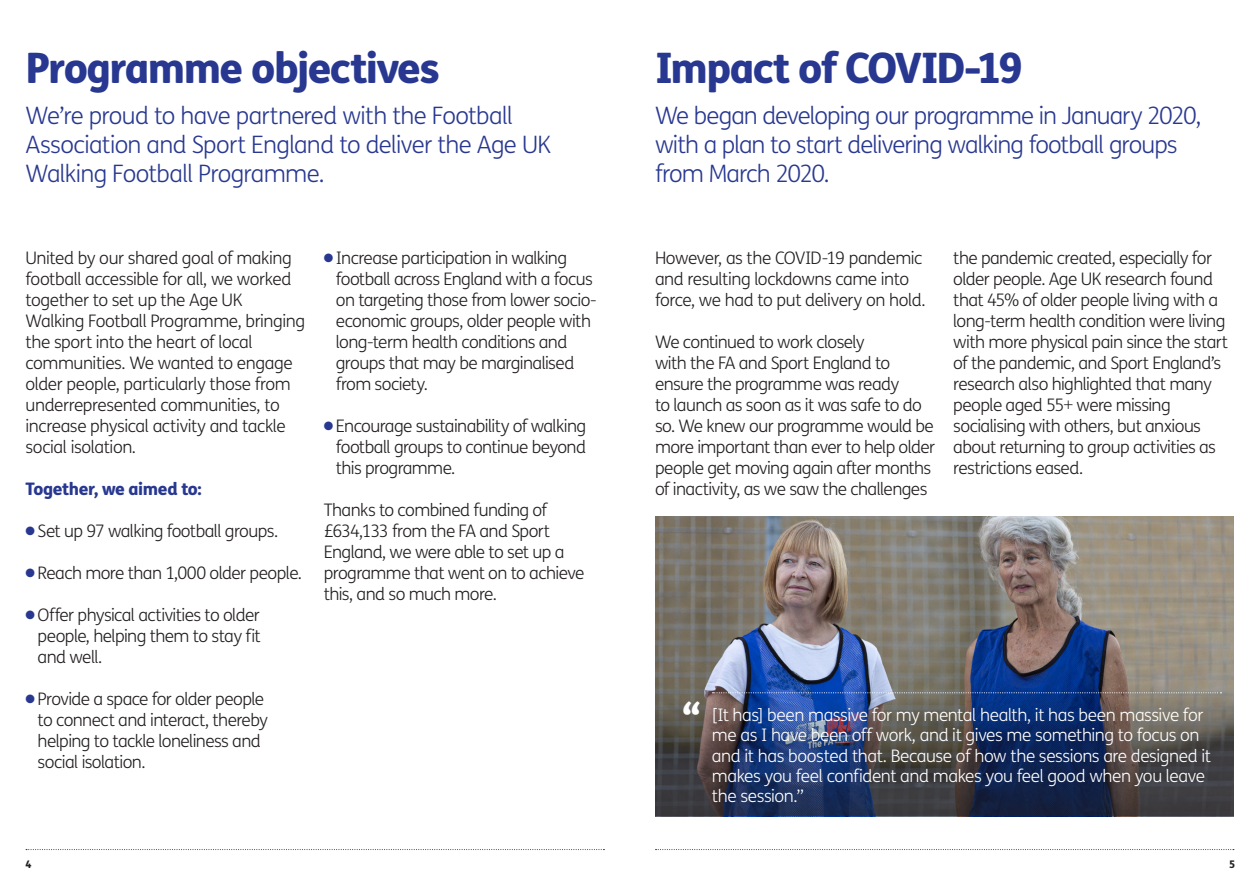
<style>
.page{position:relative;width:1259px;height:893px;background:#fff}
.page>*{position:absolute;margin:0;border:0;box-sizing:border-box;transform-origin:0 0}
.t1{font:800 42px "FS Me";letter-spacing:-.04em;color:#283890}
.Body_copy{font:800 37.5px "FS Me";color:#fff}
.Intro_Text_blue{font:300 24px/28.8px "FS Me";letter-spacing:-.035em;color:#283890}
.Body_copy-2{font:300 17.25px/21px "FS Me";letter-spacing:-.035em;color:#231f20}
.Body_copy-3{font:300 17.25px/20.2px "FS Me";letter-spacing:-.025em;color:#fff}
.Body_copy-4{font:800 17.25px "FS Me";letter-spacing:-.025em;color:#283890}
.t2{font:800 10.5px "FS Me";color:#231f20}
.s1{color:#283890}
</style>
<div class="page">
<img style="left:655px;top:517px;width:578px;height:153px">
<img style="left:655px;top:670px;width:578px;height:146px">
<svg style="left:712px;top:692px;width:509px;height:1px"></svg>
<svg style="left:655px;top:849px;width:579px;height:1px"></svg>
<svg style="left:26px;top:849px;width:578px;height:1px"></svg>
<p class="t1" style="left:26px;top:34px;width:416px">Programme objectives</p>
<p class="Intro_Text_blue" style="left:26px;top:101px;width:527px">We’re proud to have partnered with the Football<br>Association and Sport England to deliver the Age UK<br>Walking Football Programme.</p>
<p class="Body_copy-2" style="left:26px;top:247px;width:281px">United by our shared goal of making football accessible for all, we worked together to set up the Age UK Walking Football Programme, bringing the sport into the heart of local communities. We wanted to engage older people, particularly those from underrepresented communities, to increase physical activity and tackle social isolation.</p>
<p class="Body_copy-4" style="left:26px;top:475px;width:178px">Together, we aimed to:</p>
<p class="Body_copy-2" style="left:26px;top:520px;width:254px"><span class="s1">●</span> Set up 97 walking football groups.</p>
<p class="Body_copy-2" style="left:26px;top:562px;width:278px"><span class="s1">●</span> Reach more than 1,000 older people.</p>
<p class="Body_copy-2" style="left:38px;top:604px;width:225px;text-align:justify;text-indent:-12px"><span class="s1">●</span> Offer physical activities to older people, helping them to stay fit and well.</p>
<p class="Body_copy-2" style="left:38px;top:688px;width:232px;text-indent:-12px"><span class="s1">●</span> Provide a space for older people to connect and interact, thereby helping to tackle loneliness and social isolation.</p>
<p class="Body_copy-2" style="left:336px;top:247px;width:262px;text-indent:-12px"><span class="s1">●</span> Increase participation in walking football across England with a focus on targeting those from lower socio&shy;economic groups, older people with long-term health conditions and groups that may be marginalised from society.</p>
<p class="Body_copy-2" style="left:336px;top:415px;width:252px;text-align:justify;text-indent:-12px"><span class="s1">●</span> Encourage sustainability of walking football groups to continue beyond this programme.</p>
<p class="Body_copy-2" style="left:324px;top:499px;width:262px">Thanks to combined funding of £634,133 from the FA and Sport<br>England, we were able to set up a programme that went on to achieve this, and so much more.</p>
<p class="t1" style="left:655px;top:34px;width:369px">Impact of COVID-19</p>
<p class="Intro_Text_blue" style="left:655px;top:101px;width:548px">We began developing our programme in January 2020, with a plan to start delivering walking football groups from March 2020.</p>
<p class="Body_copy-2" style="left:655px;top:247px;width:272px">However, as the COVID-19 pandemic and resulting lockdowns came into force, we had to put delivery on hold.</p>
<p class="Body_copy-2" style="left:655px;top:331px;width:282px">We continued to work closely<br>with the FA and Sport England to ensure the programme was ready<br>to launch as soon as it was safe to do so. We knew our programme would be more important than ever to help older people get moving again after months of inactivity, as we saw the challenges</p>
<p class="Body_copy-2" style="left:953px;top:247px;width:276px">the pandemic created, especially for older people. Age UK research found that 45% of older people living with a long-term health condition were living with more physical pain since the start of the pandemic, and Sport England’s research also highlighted that many people aged 55+ were missing socialising with others, but anxious about returning to group activities as restrictions eased.</p>
<p class="Body_copy" style="left:682px;top:686px;width:21px">“</p>
<p class="Body_copy-3" style="left:712px;top:704px;width:500px">[It has] been massive for my mental health, it has been massive for me as I have been off work, and it gives me something to focus on and it has boosted that. Because of how the sessions are designed it makes you feel confident and makes you feel good when you leave the session.”</p>
<p class="t2" style="left:26px;top:856px;width:8px">4</p>
<p class="t2" style="left:1229px;top:856px;width:8px">5</p>
</div>
